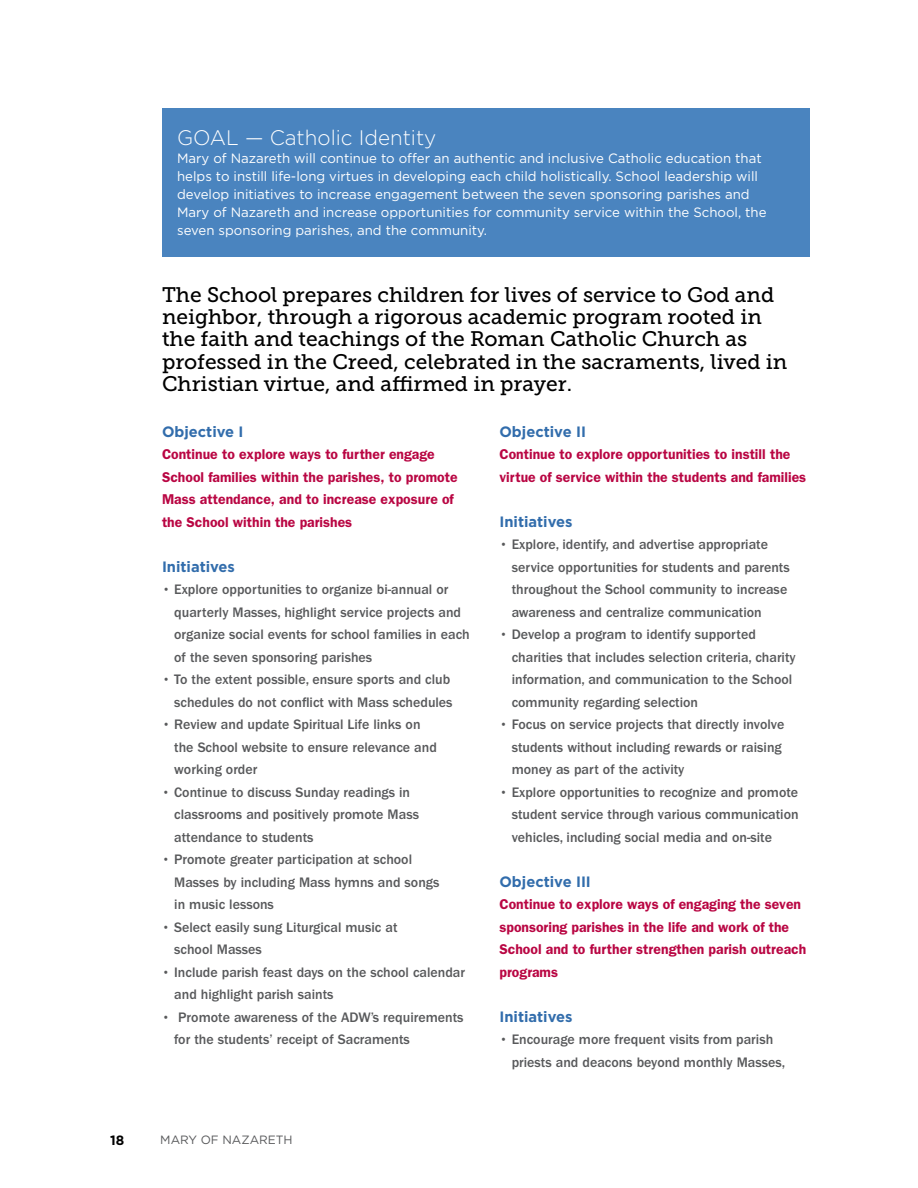
<style>
.page{position:relative;width:918px;height:1188px;background:#fff}
.page>*{position:absolute;margin:0;border:0;box-sizing:border-box;transform-origin:0 0}
.t1{font:21px/22.5px "Museo Slab 500";color:#000}
.t2{font:300 21px "Gotham";color:#fff}
.t3{font:700 15px "Gotham";color:#326dac}
.t4{font:500 14.25px/22.5px "Franklin Gothic";color:#58595b}
.t5{font:600 14.25px/22.5px "Franklin Gothic";color:#b90643}
.t6{font:13.5px/18px "Gotham";color:#fff}
.t7{font:700 13.5px "Gotham";color:#000}
.t8{font:12px "Gotham";color:#58595b}
</style>
<div class="page">
<div style="left:162px;top:108px;width:648px;height:148px;background:#4a84bf"></div>
<h1 class="t2" style="left:177px;top:126px;width:261px">GOAL — Catholic Identity</h1>
<p class="t6" style="left:177px;top:149px;width:591px">Mary of Nazareth will continue to offer an authentic and inclusive Catholic education that helps to instill life-long virtues in developing each child holistically. School leadership will develop initiatives to increase engagement between the seven sponsoring parishes and Mary of Nazareth and increase opportunities for community service within the School, the seven sponsoring parishes, and the community.</p>
<p class="t1" style="left:162px;top:283px;width:627px">The School prepares children for lives of service to God and neighbor, through a rigorous academic program rooted in the faith and teachings of the Roman Catholic Church as professed in the Creed, celebrated in the sacraments, lived in Christian virtue, and affirmed in prayer.</p>
<p class="t3" style="left:162px;top:423px;width:83px">Objective I</p>
<p class="t5" style="left:162px;top:443px;width:297px">Continue to explore ways to further engage School families within the parishes, to promote Mass attendance, and to increase exposure of the School within the parishes</p>
<p class="t3" style="left:162px;top:558px;width:75px">Initiatives</p>
<p class="t4" style="left:174px;top:578px;width:297px;text-indent:-12px">• Explore opportunities to organize bi-annual or quarterly Masses, highlight service projects and organize social events for school families in each of the seven sponsoring parishes</p>
<p class="t4" style="left:162px;top:668px;width:292px;text-align:right">• To the extent possible, ensure sports and club schedules do not conflict with Mass schedules</p>
<p class="t4" style="left:174px;top:713px;width:264px;text-indent:-12px">• Review and update Spiritual Life links on the School website to ensure relevance and working order</p>
<p class="t4" style="left:174px;top:781px;width:246px;text-indent:-12px">• Continue to discuss Sunday readings in classrooms and positively promote Mass attendance to students</p>
<p class="t4" style="left:174px;top:848px;width:267px;text-indent:-12px">• Promote greater participation at school<br>Masses by including Mass hymns and songs in music lessons</p>
<p class="t4" style="left:174px;top:916px;width:225px;text-indent:-12px">• Select easily sung Liturgical music at school Masses</p>
<p class="t4" style="left:174px;top:961px;width:292px;text-indent:-12px">• Include parish feast days on the school calendar and highlight parish saints</p>
<p class="t4" style="left:174px;top:1006px;width:291px;text-indent:-12px">• Promote awareness of the ADW’s requirements for the students’ receipt of Sacraments</p>
<p class="t3" style="left:500px;top:423px;width:88px">Objective II</p>
<p class="t5" style="left:500px;top:443px;width:308px">Continue to explore opportunities to instill the virtue of service within the students and families</p>
<p class="t3" style="left:500px;top:513px;width:75px">Initiatives</p>
<p class="t4" style="left:512px;top:533px;width:280px;text-indent:-12px">• Explore, identify, and advertise appropriate service opportunities for students and parents throughout the School community to increase awareness and centralize communication</p>
<p class="t4" style="left:512px;top:623px;width:285px;text-indent:-12px">• Develop a program to identify supported charities that includes selection criteria, charity information, and communication to the School community regarding selection</p>
<p class="t4" style="left:512px;top:713px;width:274px;text-indent:-12px">• Focus on service projects that directly involve students without including rewards or raising money as part of the activity</p>
<p class="t4" style="left:512px;top:781px;width:288px;text-align:justify;text-indent:-12px">• Explore opportunities to recognize and promote student service through various communication vehicles, including social media and on-site</p>
<p class="t3" style="left:500px;top:873px;width:93px">Objective III</p>
<p class="t5" style="left:500px;top:893px;width:308px">Continue to explore ways of engaging the seven sponsoring parishes in the life and work of the School and to further strengthen parish outreach programs</p>
<p class="t3" style="left:500px;top:1008px;width:75px">Initiatives</p>
<p class="t4" style="left:512px;top:1028px;width:275px;text-indent:-12px">• Encourage more frequent visits from parish priests and deacons beyond monthly Masses,</p>
<p class="t7" style="left:110px;top:1133px;width:16px">18</p>
<p class="t8" style="left:160px;top:1133px;width:134px">MARY OF NAZARETH</p>
</div>
